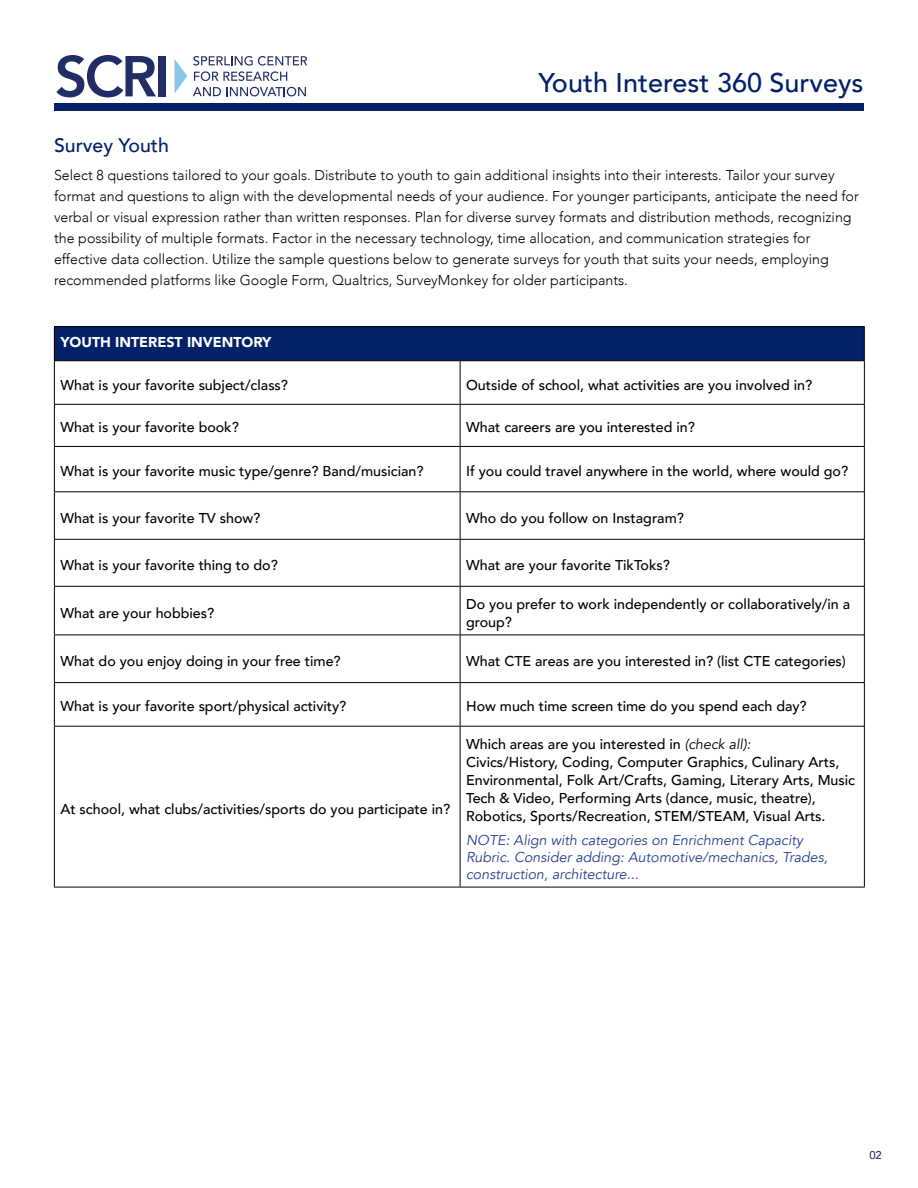
<style>
.page{position:relative;width:918px;height:1188px;background:#fff}
.page>*{position:absolute;margin:0;border:0;box-sizing:border-box;transform-origin:0 0}
.t1{font:500 27px "Avenir";color:#012169}
.t2{font:500 19.5px "Avenir";color:#012169}
.t3{font:500 14.25px/18px "Avenir";color:#000}
.t4{font:300 14.25px/21px "Avenir";color:#000}
.t5{font:italic 14.25px/17.1px "Avenir";color:#25408f}
.t6{font:900 14.25px "Avenir";color:#fff}
.t7{font:500 11.25px "Avenir";color:#222c65}
.s1{font-weight:400;font-style:italic}
</style>
<div class="page">
<div style="left:54px;top:103px;width:810px;height:8px;background:#012169"></div>
<svg style="left:174px;top:59px;width:13px;height:35px"></svg>
<svg style="left:56px;top:55px;width:100px;height:42px"></svg>
<div style="left:158px;top:56px;width:8px;height:40px;background:#212d64"></div>
<svg style="left:193px;top:56px;width:114px;height:25px"></svg>
<svg style="left:193px;top:87px;width:113px;height:9px"></svg>
<div style="left:54px;top:327px;width:810px;height:34px;background:#012169"></div>
<svg style="left:55px;top:361px;width:809px;height:526px"></svg>
<hr style="left:54px;top:326px;width:406px;height:1px;background:#000">
<hr style="left:54px;top:327px;width:1px;height:33px;background:#000">
<hr style="left:460px;top:326px;width:405px;height:1px;background:#000">
<hr style="left:54px;top:360px;width:406px;height:1px;background:#000">
<hr style="left:54px;top:361px;width:1px;height:43px;background:#000">
<hr style="left:460px;top:360px;width:404px;height:1px;background:#000">
<hr style="left:54px;top:404px;width:406px;height:1px;background:#000">
<hr style="left:54px;top:405px;width:1px;height:41px;background:#000">
<hr style="left:460px;top:404px;width:404px;height:1px;background:#000">
<hr style="left:460px;top:405px;width:1px;height:41px;background:#000">
<hr style="left:54px;top:446px;width:406px;height:1px;background:#000">
<hr style="left:54px;top:447px;width:1px;height:44px;background:#000">
<hr style="left:460px;top:446px;width:404px;height:1px;background:#000">
<hr style="left:460px;top:447px;width:1px;height:44px;background:#000">
<hr style="left:54px;top:491px;width:406px;height:1px;background:#000">
<hr style="left:54px;top:492px;width:1px;height:47px;background:#000">
<hr style="left:460px;top:491px;width:404px;height:1px;background:#000">
<hr style="left:460px;top:492px;width:1px;height:47px;background:#000">
<hr style="left:54px;top:539px;width:406px;height:1px;background:#000">
<hr style="left:54px;top:540px;width:1px;height:46px;background:#000">
<hr style="left:460px;top:539px;width:404px;height:1px;background:#000">
<hr style="left:460px;top:540px;width:1px;height:46px;background:#000">
<hr style="left:54px;top:586px;width:406px;height:1px;background:#000">
<hr style="left:54px;top:587px;width:1px;height:48px;background:#000">
<hr style="left:460px;top:586px;width:404px;height:1px;background:#000">
<hr style="left:460px;top:587px;width:1px;height:48px;background:#000">
<hr style="left:54px;top:635px;width:406px;height:1px;background:#000">
<hr style="left:54px;top:635px;width:1px;height:47px;background:#000">
<hr style="left:460px;top:635px;width:404px;height:1px;background:#000">
<hr style="left:460px;top:635px;width:1px;height:47px;background:#000">
<hr style="left:54px;top:682px;width:406px;height:1px;background:#000">
<hr style="left:54px;top:683px;width:1px;height:43px;background:#000">
<hr style="left:460px;top:682px;width:404px;height:1px;background:#000">
<hr style="left:460px;top:683px;width:1px;height:43px;background:#000">
<hr style="left:54px;top:726px;width:406px;height:1px;background:#000">
<hr style="left:54px;top:727px;width:1px;height:160px;background:#000">
<hr style="left:460px;top:726px;width:404px;height:1px;background:#000">
<hr style="left:54px;top:887px;width:406px;height:1px;background:#000">
<hr style="left:460px;top:887px;width:405px;height:1px;background:#000">
<hr style="left:864px;top:327px;width:1px;height:34px;background:#000">
<hr style="left:460px;top:361px;width:1px;height:43px;background:#000">
<hr style="left:864px;top:361px;width:1px;height:43px;background:#000">
<hr style="left:864px;top:404px;width:1px;height:42px;background:#000">
<hr style="left:864px;top:446px;width:1px;height:46px;background:#000">
<hr style="left:864px;top:492px;width:1px;height:47px;background:#000">
<hr style="left:864px;top:539px;width:1px;height:47px;background:#000">
<hr style="left:864px;top:586px;width:1px;height:49px;background:#000">
<hr style="left:864px;top:635px;width:1px;height:48px;background:#000">
<hr style="left:864px;top:683px;width:1px;height:43px;background:#000">
<hr style="left:460px;top:727px;width:1px;height:160px;background:#000">
<hr style="left:864px;top:726px;width:1px;height:161px;background:#000">
<h1 class="t1" style="left:538px;top:59px;width:327px">Youth Interest 360 Surveys</h1>
<h2 class="t2" style="left:54px;top:129px;width:116px">Survey Youth</h2>
<p class="t4" style="left:54px;top:165px;width:806px">Select 8 questions tailored to your goals. Distribute to youth to gain additional insights into their interests. Tailor your survey format and questions to align with the developmental needs of your audience. For younger participants, anticipate the need for verbal or visual expression rather than written responses. Plan for diverse survey formats and distribution methods, recognizing the possibility of multiple formats. Factor in the necessary technology, time allocation, and communication strategies for effective data collection. Utilize the sample questions below to generate surveys for youth that suits your needs, employing recommended platforms like Google Form, Qualtrics, SurveyMonkey for older participants.</p>
<p class="t6" style="left:60px;top:330px;width:213px">YOUTH INTEREST INVENTORY</p>
<p class="t3" style="left:60px;top:375px;width:229px">What is your favorite subject/class?</p>
<p class="t3" style="left:466px;top:375px;width:348px">Outside of school, what activities are you involved in?</p>
<p class="t3" style="left:60px;top:418px;width:180px">What is your favorite book?</p>
<p class="t3" style="left:466px;top:418px;width:230px">What careers are you interested in?</p>
<p class="t3" style="left:60px;top:462px;width:365px">What is your favorite music type/genre? Band/musician?</p>
<p class="t3" style="left:466px;top:462px;width:383px">If you could travel anywhere in the world, where would go?</p>
<p class="t3" style="left:60px;top:508px;width:202px">What is your favorite TV show?</p>
<p class="t3" style="left:466px;top:508px;width:219px">Who do you follow on Instagram?</p>
<p class="t3" style="left:60px;top:555px;width:219px">What is your favorite thing to do?</p>
<p class="t3" style="left:466px;top:555px;width:205px">What are your favorite TikToks?</p>
<p class="t3" style="left:60px;top:603px;width:155px">What are your hobbies?</p>
<p class="t3" style="left:466px;top:594px;width:386px">Do you prefer to work independently or collaboratively/in a group?</p>
<p class="t3" style="left:60px;top:651px;width:282px">What do you enjoy doing in your free time?</p>
<p class="t3" style="left:466px;top:651px;width:381px">What CTE areas are you interested in? (list CTE categories)</p>
<p class="t3" style="left:60px;top:697px;width:288px">What is your favorite sport/physical activity?</p>
<p class="t3" style="left:466px;top:697px;width:342px">How much time screen time do you spend each day?</p>
<p class="t3" style="left:60px;top:799px;width:391px">At school, what clubs/activities/sports do you participate in?</p>
<p class="t3" style="left:466px;top:734px;width:390px">Which areas are you interested in <span class="s1">(check all):<br></span>Civics/History, Coding, Computer Graphics, Culinary Arts, Environmental, Folk Art/Crafts, Gaming, Literary Arts, Music Tech &amp; Video, Performing Arts (dance, music, theatre), Robotics, Sports/Recreation, STEM/STEAM, Visual Arts.</p>
<p class="t5" style="left:466px;top:831px;width:363px">NOTE: Align with categories on Enrichment Capacity<br>Rubric. Consider adding: Automotive/mechanics, Trades, construction, architecture...</p>
<p class="t7" style="left:869px;top:1145px;width:14px">02</p>
</div>
